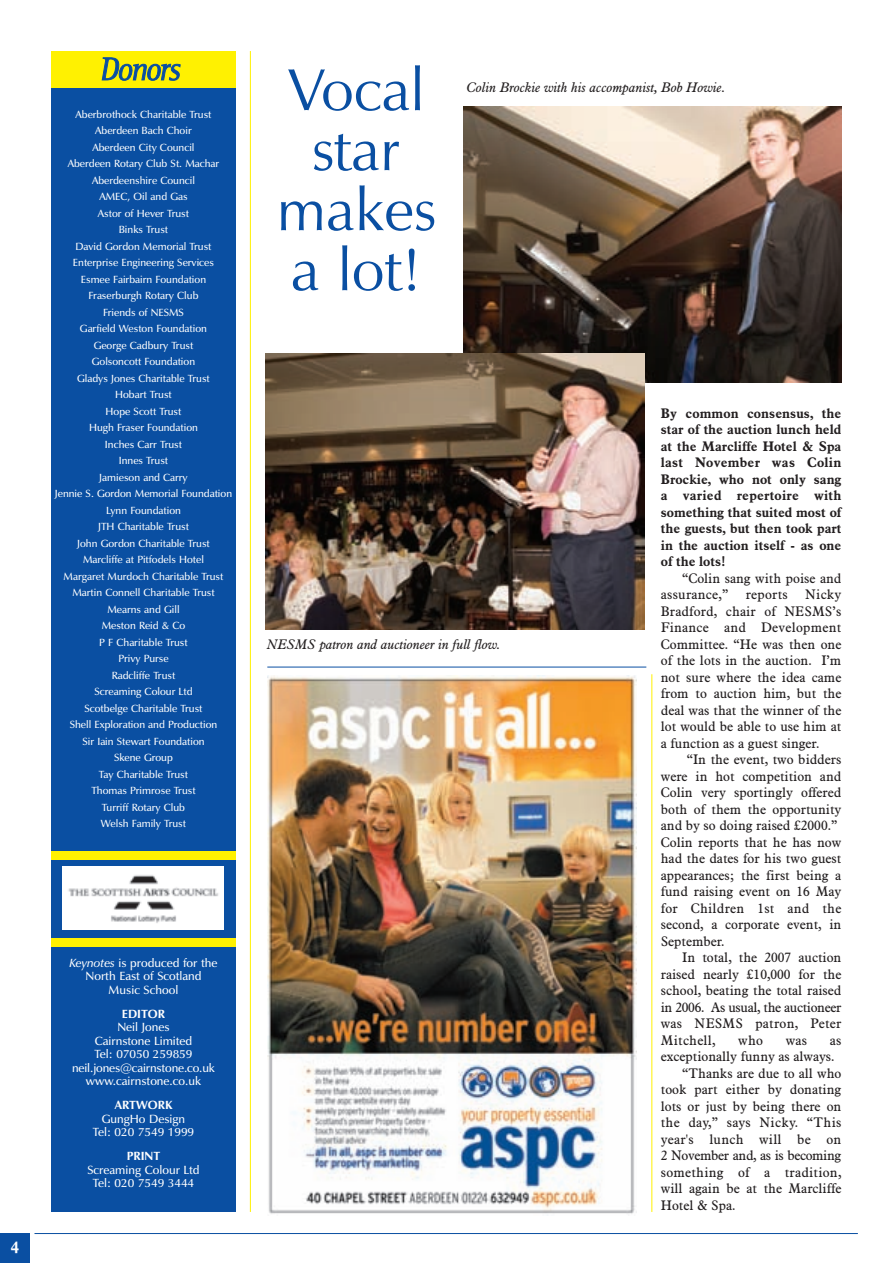
<style>
.page{position:relative;width:893px;height:1263px;background:#fff}
.page>*{position:absolute;margin:0;border:0;box-sizing:border-box;transform-origin:0 0}
.t1{font:60px/60px "Zapf Humanist 601 BT";color:#0a4fa2;text-align:center}
.t2{font:700 16.5px "Aldine 721 BT";color:#fff}
.t3{font:13.5px/16.5px "Aldine 721 BT";color:#231f20}
.t4{font:700 13.5px/16.5px "Aldine 721 BT";color:#231f20;text-align:justify}
.t5{font:italic 13.5px "Aldine 721 BT";color:#231f20}
.t6{font:13.5px "Aldine 721 BT";letter-spacing:.02em;color:#231f20}
.t7{font:13.5px "Aldine 721 BT";letter-spacing:-.025em;color:#231f20}
.t8{font:600 12px/13.5px "Zapf Humanist 601 BT";color:#fff;text-align:center}
.t9{font:700 12px "Zapf Humanist 601 BT";color:#fff}
.t10{font:600 10.5px/16.5px "Zapf Humanist 601 BT";color:#fff;text-align:center}
.s1{font-style:italic}
</style>
<div class="page">
<img style="left:0;top:51px;width:858px;height:1212px">
<h2 class="t2" style="left:11px;top:1241px;width:10px">4</h2>
<p class="t10" style="left:55px;top:107px;width:179px">Aberbrothock Charitable Trust<br>Aberdeen Bach Choir<br>Aberdeen City Council<br>Aberdeen Rotary Club St. Machar<br>Aberdeenshire Council<br>AMEC, Oil and Gas<br>Astor of Hever Trust<br>Binks Trust<br>David Gordon Memorial Trust<br>Enterprise Engineering Services<br>Esmee Fairbairn Foundation<br>Fraserburgh Rotary Club<br>Friends of NESMS<br>Garfield Weston Foundation<br>George Cadbury Trust<br>Golsoncott Foundation<br>Gladys Jones Charitable Trust<br>Hobart Trust<br>Hope Scott Trust<br>Hugh Fraser Foundation<br>Inches Carr Trust<br>Innes Trust<br>Jamieson and Carry<br>Jennie S. Gordon Memorial Foundation<br>Lynn Foundation<br>JTH Charitable Trust<br>John Gordon Charitable Trust<br>Marcliffe at Pitfodels Hotel<br>Margaret Murdoch Charitable Trust<br>Martin Connell Charitable Trust<br>Mearns and Gill<br>Meston Reid &amp; Co<br>P F Charitable Trust<br>Privy Purse<br>Radcliffe Trust<br>Screaming Colour Ltd<br>Scotbelge Charitable Trust<br>Shell Exploration and Production<br>Sir Iain Stewart Foundation<br>Skene Group<br>Tay Charitable Trust<br>Thomas Primrose Trust<br>Turriff Rotary Club<br>Welsh Family Trust</p>
<p class="t8" style="left:70px;top:957px;width:149px"><span class="s1">Keynotes</span> is produced for the<br>North East of Scotland<br>Music School</p>
<p class="t9" style="left:122px;top:1009px;width:45px">EDITOR</p>
<p class="t8" style="left:72px;top:1022px;width:144px">Neil Jones<br>Cairnstone Limited<br>Tel: 07050 259859 neil.jones@cairnstone.co.uk www.cairnstone.co.uk</p>
<p class="t9" style="left:115px;top:1100px;width:59px">ARTWORK</p>
<p class="t8" style="left:93px;top:1113px;width:103px">GungHo Design<br>Tel: 020 7549 1999</p>
<p class="t9" style="left:127px;top:1151px;width:35px">PRINT</p>
<p class="t8" style="left:88px;top:1164px;width:113px">Screaming Colour Ltd<br>Tel: 020 7549 3444</p>
<h1 class="t1" style="left:276px;top:66px;width:161px">Vocal star makes a lot!</h1>
<p class="t5" style="left:467px;top:82px;width:260px">Colin Brockie with his accompanist, Bob Howie.</p>
<p class="t5" style="left:267px;top:639px;width:235px">NESMS patron and auctioneer in full flow.</p>
<p class="t4" style="left:661px;top:406px;width:182px">By common consensus, the star of the auction lunch held at the Marcliffe Hotel &amp; Spa last November was Colin Brockie, who not only sang a varied repertoire with something that suited most of the guests, but then took part in the auction itself - as one of the lots!</p>
<p class="t3" style="left:661px;top:571px;width:182px;text-indent:21px">“Colin sang with poise and assurance,”</p>
<p class="t3" style="left:661px;top:587px;width:182px;text-align:justify;text-indent:144px">Nicky Bradford, chair of NESMS’s Finance and Development Committee. “He was then one of the lots in the auction. I’m not sure where the idea came from to auction him, but the deal was that the winner of the lot would be able to use him at a function as a guest singer.</p>
<p class="t3" style="left:661px;top:752px;width:182px;text-indent:26px">“In the event, two bidders were in hot competition and<br>Colin very sportingly offered both of them the opportunity and by so doing raised £2000.”<br>Colin reports that he has now had the dates for his two guest appearances; the first being a fund raising event on 16 May for Children 1st and the second, a corporate event, in<br>September.</p>
<p class="t3" style="left:661px;top:950px;width:182px;text-align:justify;text-indent:21px">In total, the 2007 auction raised nearly £10,000 for the school, beating the total raised in 2006. As usual, the auctioneer was NESMS patron, Peter Mitchell,</p>
<p class="t6" style="left:746px;top:589px;width:44px">reports</p>
<p class="t3" style="left:738px;top:1033px;width:26px">who</p>
<p class="t3" style="left:786px;top:1033px;width:23px">was</p>
<p class="t3" style="left:830px;top:1033px;width:13px">as</p>
<p class="t3" style="left:661px;top:1049px;width:175px">exceptionally funny as always.</p>
<p class="t3" style="left:682px;top:1066px;width:161px">“Thanks are due to all who</p>
<p class="t3" style="left:661px;top:1082px;width:182px">took part either by donating</p>
<p class="t3" style="left:661px;top:1099px;width:182px">lots or just by being there on</p>
<p class="t6" style="left:661px;top:1117px;width:182px">the day,” says Nicky. “This</p>
<p class="t6" style="left:661px;top:1134px;width:182px">year's lunch will be on</p>
<p class="t7" style="left:661px;top:1150px;width:182px">2 November and, as is becoming</p>
<p class="t6" style="left:661px;top:1167px;width:182px">something of a tradition,</p>
<p class="t3" style="left:661px;top:1181px;width:182px">will again be at the Marcliffe</p>
<p class="t3" style="left:661px;top:1198px;width:76px">Hotel &amp; Spa.</p>
</div>
